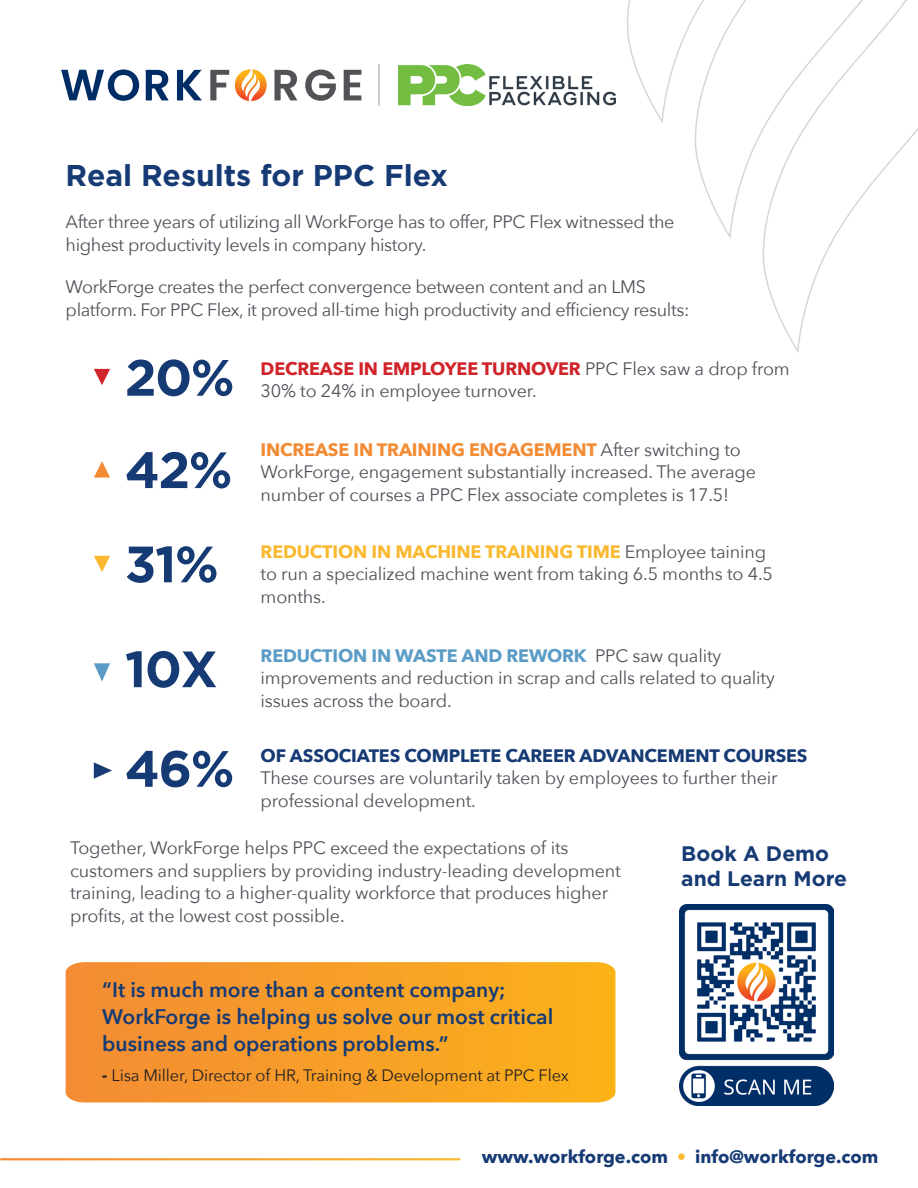
<style>
.page{position:relative;width:918px;height:1188px;background:#fff}
.page>*{position:absolute;margin:0;border:0;box-sizing:border-box;transform-origin:0 0}
.H3_orange{font:700 51px "Gotham";letter-spacing:-.03em;color:#153a74}
.t1{font:700 30px "Gotham";color:#153a74}
.H3_orange-2{font:600 21px/27px "Avenir Next";color:#153a74}
.t2{font:700 21px/25.2px "Gotham";color:#153a74}
.body_copy{font:18px/22.5px "Avenir Next";letter-spacing:-.01em;color:#505159}
.body_copy-2{font:700 18px "Avenir Next";letter-spacing:-.01em;color:#d1232a}
.t3{font:700 18px "Avenir Next";color:#153a74}
.body_copy-3{font:16.5px "Avenir Next";letter-spacing:-.01em;color:#231f20}
.s1{font-weight:400;color:#505159}
.s2{font-weight:700;color:#f38b34}
.s3{font-weight:700;color:#fab930}
.s4{font-weight:700;color:#5b9cc6}
.s5{font-weight:700;color:#153a74}
.s6{font-weight:700;font-style:italic}
.s7{font-family:"Avenir";font-weight:300;color:#fab930}
</style>
<div class="page">
<svg style="left:627px;top:0;width:291px;height:353px"></svg>
<svg style="left:94px;top:556px;width:16px;height:16px"></svg>
<svg style="left:94px;top:762px;width:18px;height:17px"></svg>
<svg style="left:61px;top:69px;width:78px;height:32px"></svg>
<svg style="left:146px;top:70px;width:23px;height:30px"></svg>
<svg style="left:177px;top:70px;width:25px;height:30px"></svg>
<svg style="left:210px;top:70px;width:19px;height:30px"></svg>
<svg style="left:275px;top:70px;width:22px;height:30px"></svg>
<svg style="left:305px;top:70px;width:31px;height:31px"></svg>
<svg style="left:344px;top:70px;width:17px;height:30px"></svg>
<svg style="left:235px;top:69px;width:32px;height:32px"></svg>
<img style="left:398px;top:64px;width:217px;height:42px">
<hr style="left:378px;top:64px;width:2px;height:42px;background:#bcbdc0">
<img style="left:679px;top:905px;width:155px;height:200px">
<svg style="left:94px;top:369px;width:16px;height:16px"></svg>
<svg style="left:94px;top:461px;width:16px;height:17px"></svg>
<svg style="left:94px;top:663px;width:16px;height:19px"></svg>
<svg style="left:66px;top:962px;width:549px;height:141px;background:#f79f28"></svg>
<h1 class="t1" style="left:66px;top:156px;width:384px">Real Results for PPC Flex</h1>
<p class="body_copy" style="left:66px;top:210px;width:610px">After three years of utilizing all WorkForge has to offer, PPC Flex witnessed the highest productivity levels in company history.</p>
<p class="body_copy" style="left:66px;top:275px;width:625px">WorkForge creates the perfect convergence between content and an LMS platform. For PPC Flex, it proved all-time high productivity and efficiency results:</p>
<p class="H3_orange" style="left:125px;top:344px;width:111px">20%</p>
<p class="H3_orange" style="left:125px;top:436px;width:109px">42%</p>
<p class="H3_orange" style="left:125px;top:530px;width:95px">31%</p>
<p class="H3_orange" style="left:125px;top:635px;width:95px">10X</p>
<p class="H3_orange" style="left:125px;top:735px;width:111px">46%</p>
<p class="body_copy-2" style="left:261px;top:353px;width:531px">DECREASE IN EMPLOYEE TURNOVER <span class="s1">PPC Flex saw a drop from</span></p>
<p class="body_copy" style="left:261px;top:379px;width:278px">30% to 24% in employee turnover.</p>
<p class="body_copy" style="left:261px;top:438px;width:497px"><span class="s2">INCREASE IN TRAINING ENGAGEMENT</span> After switching to<br>WorkForge, engagement substantially increased. The average</p>
<p class="body_copy" style="left:261px;top:483px;width:470px">number of courses a PPC Flex associate completes is 17.5!</p>
<p class="body_copy" style="left:261px;top:540px;width:514px"><span class="s3">REDUCTION IN MACHINE TRAINING TIME</span> Employee taining to run a specialized machine went from taking 6.5 months to 4.5 months.</p>
<p class="body_copy" style="left:261px;top:644px;width:516px"><span class="s4">REDUCTION IN WASTE AND REWORK</span> PPC saw quality improvements and reduction in scrap and calls related to quality issues across the board.</p>
<p class="body_copy" style="left:261px;top:743px;width:548px"><span class="s5">OF ASSOCIATES COMPLETE CAREER ADVANCEMENT COURSES<br></span>These courses are voluntarily taken by employees to further their professional development.</p>
<p class="body_copy" style="left:70px;top:836px;width:552px">Together, WorkForge helps PPC exceed the expectations of its customers and suppliers by providing industry-leading development training, leading to a higher-quality workforce that produces higher profits, at the lowest cost possible.</p>
<p class="H3_orange-2" style="left:102px;top:976px;width:453px">“It is much more than a content company;<br>WorkForge is helping us solve our most critical business and operations problems.”</p>
<p class="body_copy-3" style="left:102px;top:1061px;width:468px"><span class="s6">-</span> Lisa Miller, Director of HR, Training &amp; Development at PPC Flex</p>
<h1 class="t2" style="left:681px;top:840px;width:167px">Book A Demo and Learn More</h1>
<p class="t3" style="left:482px;top:1141px;width:398px">www.workforge.com <span class="s7">•</span> info@workforge.com</p>
</div>
